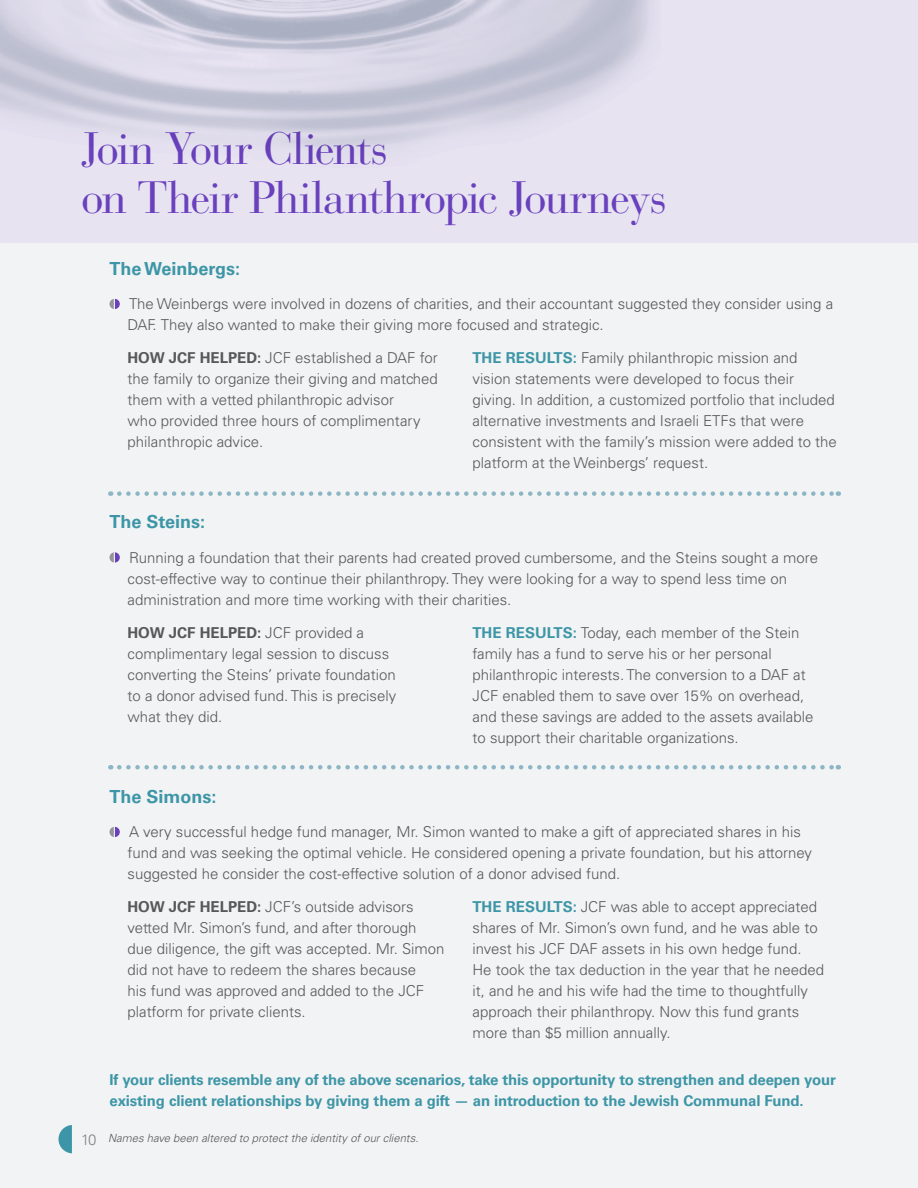
<style>
.page{position:relative;width:918px;height:1188px;background:#f2f3f4}
.page>*{position:absolute;margin:0;border:0;box-sizing:border-box;transform-origin:0 0}
.head_purple_30{font:45px/49.5px "Bauer Bodoni Std";letter-spacing:-.035em;color:#6a41bd}
.subhead_blue_12_14{font:700 18px "Univers LT Std";color:#3d96a7}
.bullet_gray_10_14{font:300 15px/21px "Univers LT Std";color:#57585a}
.subhead_grey_caps{font:300 15px/21px "Univers LT Std";color:#57585a}
.bullet_gray_10_14-2{font:700 15px/21px "Univers LT Std";letter-spacing:-.01em;color:#3d96a7}
.first_para_-_no_inde{font:italic 300 11.25px "Univers LT Std";color:#57585a}
.s1{font-weight:700}
.s2{font-weight:700;color:#3d96a7}
.s3{font-style:normal;font-size:15px;color:#808285}
</style>
<div class="page">
<svg style="left:0;top:0;width:918px;height:243px;fill:#e7e3f1"></svg>
<svg style="left:110px;top:299px;width:10px;height:10px"></svg>
<svg style="left:110px;top:552px;width:10px;height:11px"></svg>
<svg style="left:110px;top:827px;width:10px;height:10px"></svg>
<svg style="left:119px;top:765px;width:720px;height:5px"></svg>
<svg style="left:119px;top:491px;width:720px;height:5px"></svg>
<svg style="left:59px;top:1125px;width:13px;height:28px"></svg>
<p class="head_purple_30" style="left:81px;top:124px;width:587px">Join Your Clients<br>on Their Philanthropic Journeys</p>
<p class="subhead_blue_12_14" style="left:110px;top:258px;width:132px">The Weinbergs:</p>
<p class="bullet_gray_10_14" style="left:128px;top:293px;width:707px">The Weinbergs were involved in dozens of charities, and their accountant suggested they consider using a<br>DAF. They also wanted to make their giving more focused and strategic.</p>
<p class="subhead_grey_caps" style="left:128px;top:347px;width:312px"><span class="s1">HOW JCF HELPED:</span> JCF established a DAF for the family to organize their giving and matched them with a vetted philanthropic advisor<br>who provided three hours of complimentary philanthropic advice.</p>
<p class="bullet_gray_10_14" style="left:472px;top:347px;width:366px"><span class="s2">THE RESULTS:</span> Family philanthropic mission and vision statements were developed to focus their giving. In addition, a customized portfolio that included alternative investments and Israeli ETFs that were consistent with the family’s mission were added to the platform at the Weinbergs’ request.</p>
<p class="subhead_blue_12_14" style="left:110px;top:511px;width:97px">The Steins:</p>
<p class="bullet_gray_10_14" style="left:128px;top:547px;width:692px">Running a foundation that their parents had created proved cumbersome, and the Steins sought a more cost-effective way to continue their philanthropy. They were looking for a way to spend less time on administration and more time working with their charities.</p>
<p class="subhead_grey_caps" style="left:128px;top:622px;width:270px"><span class="s1">HOW JCF HELPED:</span> JCF provided a complimentary legal session to discuss converting the Steins’ private foundation to a donor advised fund. This is precisely what they did.</p>
<p class="bullet_gray_10_14" style="left:472px;top:622px;width:342px"><span class="s2">THE RESULTS:</span> Today, each member of the Stein family has a fund to serve his or her personal philanthropic interests. The conversion to a DAF at JCF enabled them to save over 15% on overhead, and these savings are added to the assets available to support their charitable organizations.</p>
<p class="subhead_blue_12_14" style="left:110px;top:786px;width:109px">The Simons:</p>
<p class="bullet_gray_10_14" style="left:128px;top:821px;width:686px">A very successful hedge fund manager, Mr. Simon wanted to make a gift of appreciated shares in his fund and was seeking the optimal vehicle. He considered opening a private foundation, but his attorney suggested he consider the cost-effective solution of a donor advised fund.</p>
<p class="subhead_grey_caps" style="left:128px;top:896px;width:319px"><span class="s1">HOW JCF HELPED:</span> JCF’s outside advisors vetted Mr. Simon’s fund, and after thorough due diligence, the gift was accepted. Mr. Simon did not have to redeem the shares because<br>his fund was approved and added to the JCF platform for private clients.</p>
<p class="bullet_gray_10_14" style="left:472px;top:896px;width:353px"><span class="s2">THE RESULTS:</span> JCF was able to accept appreciated shares of Mr. Simon’s own fund, and he was able to invest his JCF DAF assets in his own hedge fund.<br>He took the tax deduction in the year that he needed it, and he and his wife had the time to thoughtfully approach their philanthropy. Now this fund grants more than $5 million annually.</p>
<p class="bullet_gray_10_14-2" style="left:110px;top:1069px;width:728px">If your clients resemble any of the above scenarios, take this opportunity to strengthen and deepen your existing client relationships by giving them a gift — an introduction to the Jewish Communal Fund.</p>
<p class="first_para_-_no_inde" style="left:81px;top:1131px;width:339px"><span class="s3">10</span> Names have been altered to protect the identity of our clients.</p>
</div>
